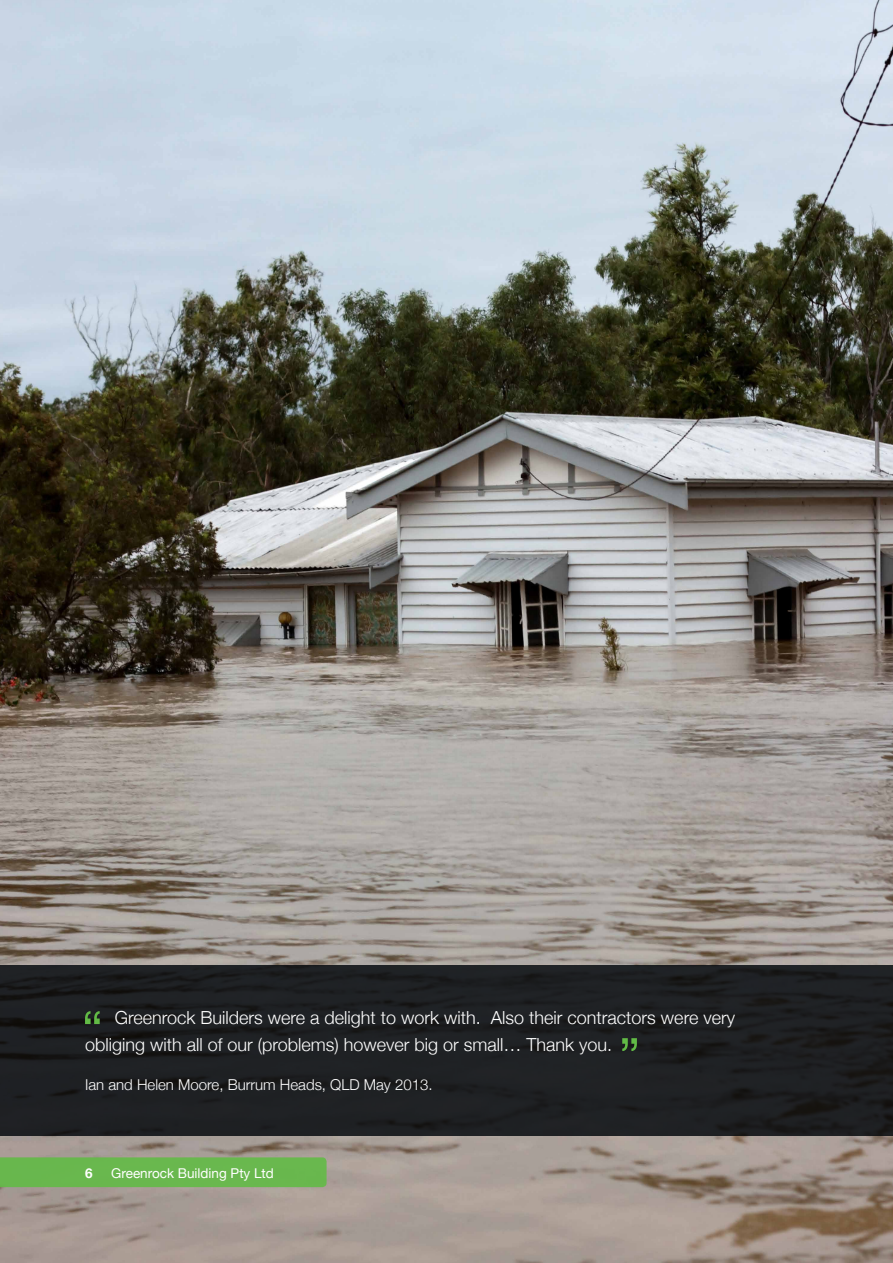
<style>
.page{position:relative;width:893px;height:1263px;background:#fff}
.page>*{position:absolute;margin:0;border:0;box-sizing:border-box;transform-origin:0 0}
.t1{font:300 18px/27px "Helvetica Neue";color:#fff}
.t2{font:300 15px "Helvetica Neue";color:#fff}
.t3{font:13.5px "Helvetica Neue";color:#fff}
.t4{font:700 13.5px "Helvetica Neue";color:#fff}
</style>
<div class="page">
<img style="left:0;top:0;width:893px;height:1263px">
<div style="left:0;top:965px;width:893px;height:170px;background:#1e2123"></div>
<svg style="left:85px;top:1011px;width:15px;height:13px"></svg>
<svg style="left:622px;top:1038px;width:15px;height:13px"></svg>
<div style="left:0;top:1157px;width:327px;height:30px;background:#69b84e"></div>
<p class="t1" style="left:85px;top:1003px;width:651px;text-indent:30px">Greenrock Builders were a delight to work with. Also their contractors were very obliging with all of our (problems) however big or small… Thank you.</p>
<p class="t2" style="left:85px;top:1072px;width:349px">Ian and Helen Moore, Burrum Heads, QLD May 2013.</p>
<p class="t4" style="left:85px;top:1162px;width:9px">6</p>
<p class="t3" style="left:111px;top:1163px;width:164px">Greenrock Building Pty Ltd</p>
</div>
